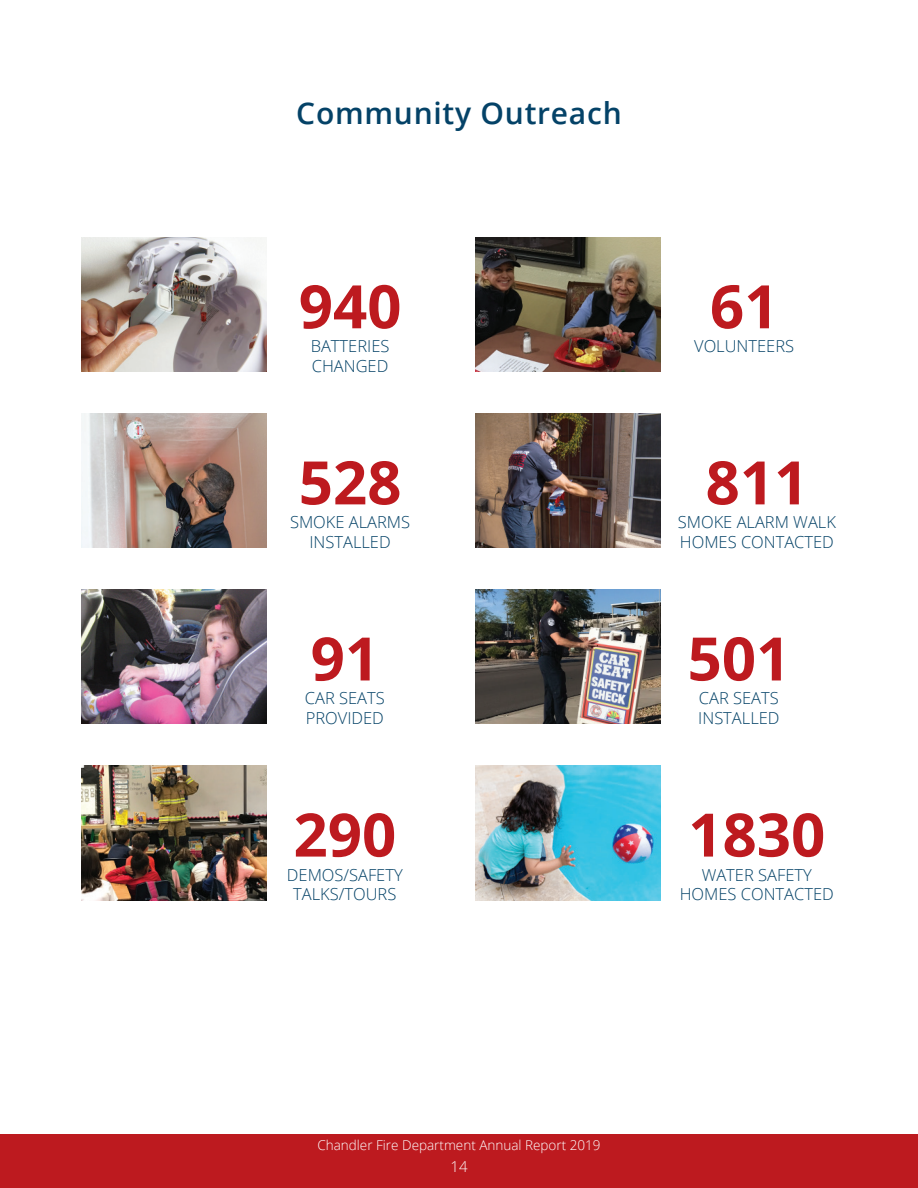
<style>
.page{position:relative;width:918px;height:1188px;background:#fff}
.page>*{position:absolute;margin:0;border:0;box-sizing:border-box;transform-origin:0 0}
.t1{font:700 60px "Open Sans";color:#bd1a1f}
.t2{font:600 30px "Open Sans";letter-spacing:.025em;color:#044267}
.t3{font:300 16.5px/19.5px "Open Sans";color:#044267}
.t4{font:300 15px "Open Sans";color:#fff}
.t5{font:300 13.5px "Open Sans";color:#fff}
</style>
<div class="page">
<div style="left:0;top:1134px;width:918px;height:54px;background:#bd1a1f"></div>
<img style="left:81px;top:766px;width:185px;height:134px">
<img style="left:81px;top:590px;width:185px;height:134px">
<img style="left:81px;top:414px;width:185px;height:134px">
<img style="left:81px;top:238px;width:185px;height:134px">
<img style="left:475px;top:238px;width:185px;height:134px">
<img style="left:475px;top:590px;width:185px;height:134px">
<img style="left:475px;top:414px;width:185px;height:134px">
<img style="left:475px;top:766px;width:185px;height:134px">
<h2 class="t2" style="left:296px;top:93px;width:327px">Community Outreach</h2>
<h1 class="t1" style="left:299px;top:264px;width:104px">940</h1>
<p class="t3" style="left:311px;top:336px;width:80px">BATTERIES<br>CHANGED</p>
<h1 class="t1" style="left:299px;top:440px;width:104px">528</h1>
<p class="t3" style="left:290px;top:512px;width:122px;text-align:center">SMOKE ALARMS<br>INSTALLED</p>
<h1 class="t1" style="left:311px;top:616px;width:70px">91</h1>
<p class="t3" style="left:305px;top:688px;width:81px">CAR SEATS<br>PROVIDED</p>
<h1 class="t1" style="left:293px;top:792px;width:104px">290</h1>
<p class="t3" style="left:287px;top:864px;width:117px;text-align:center">DEMOS/SAFETY<br>TALKS/TOURS</p>
<h1 class="t1" style="left:710px;top:264px;width:70px">61</h1>
<p class="t3" style="left:694px;top:336px;width:102px">VOLUNTEERS</p>
<h1 class="t1" style="left:706px;top:440px;width:104px">811</h1>
<p class="t3" style="left:678px;top:512px;width:160px">SMOKE ALARM WALK<br>HOMES CONTACTED</p>
<h1 class="t1" style="left:688px;top:616px;width:104px">501</h1>
<p class="t3" style="left:698px;top:688px;width:83px">CAR SEATS<br>INSTALLED</p>
<h1 class="t1" style="left:688px;top:792px;width:139px">1830</h1>
<p class="t3" style="left:680px;top:864px;width:156px;text-align:center">WATER SAFETY<br>HOMES CONTACTED</p>
<p class="t5" style="left:317px;top:1136px;width:285px">Chandler Fire Department Annual Report 2019</p>
<p class="t4" style="left:450px;top:1157px;width:19px">14</p>
</div>
